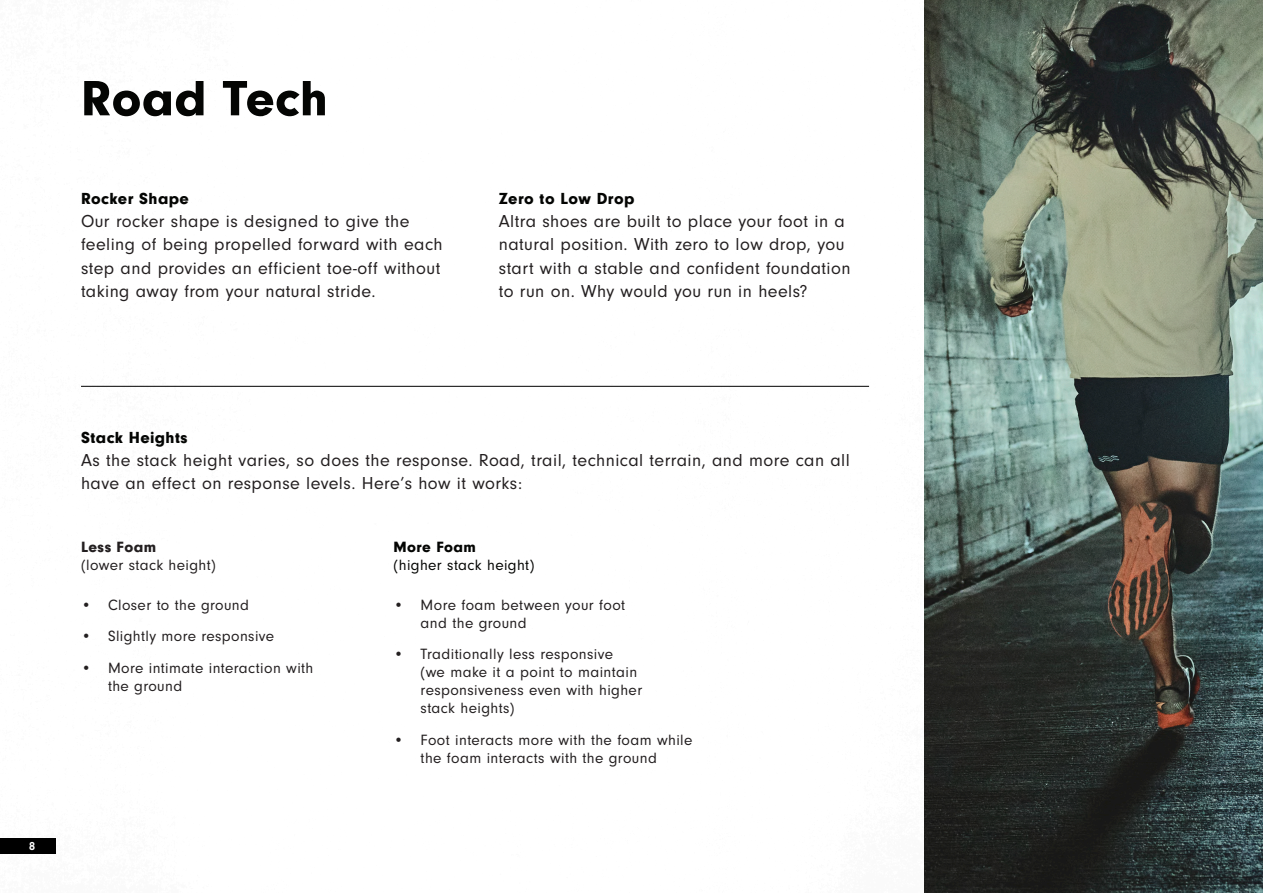
<style>
.page{position:relative;width:1263px;height:893px;background:#fff}
.page>*{position:absolute;margin:0;border:0;box-sizing:border-box;transform-origin:0 0}
.t1{font:900 51.45px "Neuzeit Gro";letter-spacing:.01em;color:#040503}
.Tech_Subheader{font:18px/23.1px "Neuzeit Gro";letter-spacing:.025em;color:#231f20}
.Tech_Subheader-2{font:900 16.65px "Neuzeit Gro";letter-spacing:.025em;color:#040503}
.t2{font:15.45px/18px "Neuzeit Gro";letter-spacing:.025em;color:#231f20}
.t3{font:15.45px "Neuzeit Gro";letter-spacing:.025em;color:#040503}
.t4{font:900 15.45px "Neuzeit Gro";letter-spacing:.025em;color:#231f20}
.t5{font:900 15.45px "Neuzeit Gro";letter-spacing:.025em;color:#040503}
.t6{font:700 12px "Neuzeit Gro";color:#fff}
</style>
<div class="page">
<img style="left:924px;top:0;width:339px;height:893px">
<hr style="left:81px;top:386px;width:788px;height:1px;background:#000">
<img style="left:1262px;top:145px;width:1px;height:687px">
<div style="left:0;top:839px;width:55px;height:15px;background:#000"></div>
<p class="t1" style="left:81px;top:69px;width:248px">Road Tech</p>
<p class="Tech_Subheader-2" style="left:81px;top:189px;width:109px">Rocker Shape</p>
<p class="Tech_Subheader" style="left:81px;top:210px;width:363px">Our rocker shape is designed to give the feeling of being propelled forward with each step and provides an efficient toe-off without taking away from your natural stride.</p>
<p class="Tech_Subheader-2" style="left:499px;top:189px;width:137px">Zero to Low Drop</p>
<p class="Tech_Subheader" style="left:499px;top:210px;width:353px">Altra shoes are built to place your foot in a natural position. With zero to low drop, you start with a stable and confident foundation to run on. Why would you run in heels?</p>
<p class="t6" style="left:29px;top:840px;width:7px">8</p>
<p class="Tech_Subheader-2" style="left:81px;top:428px;width:108px">Stack Heights</p>
<p class="Tech_Subheader" style="left:81px;top:449px;width:770px">As the stack height varies, so does the response. Road, trail, technical terrain, and more can all have an effect on response levels. Here’s how it works:</p>
<p class="t4" style="left:81px;top:538px;width:77px">Less Foam</p>
<p class="t2" style="left:81px;top:557px;width:136px">(lower stack height)</p>
<p class="t2" style="left:81px;top:596px;width:170px">• Closer to the ground</p>
<p class="t2" style="left:81px;top:627px;width:195px">• Slightly more responsive</p>
<p class="t2" style="left:108px;top:659px;width:207px;text-indent:-27px">• More intimate interaction with the ground</p>
<p class="t5" style="left:394px;top:538px;width:84px">More Foam</p>
<p class="t3" style="left:394px;top:557px;width:142px">(higher stack height)</p>
<p class="t2" style="left:421px;top:596px;width:206px;text-indent:-27px">• More foam between your foot and the ground</p>
<p class="t2" style="left:421px;top:645px;width:223px;text-indent:-27px">• Traditionally less responsive<br>(we make it a point to maintain responsiveness even with higher stack heights)</p>
<p class="t2" style="left:394px;top:731px;width:300px;text-align:center">• Foot interacts more with the foam while the foam interacts with the ground</p>
</div>
